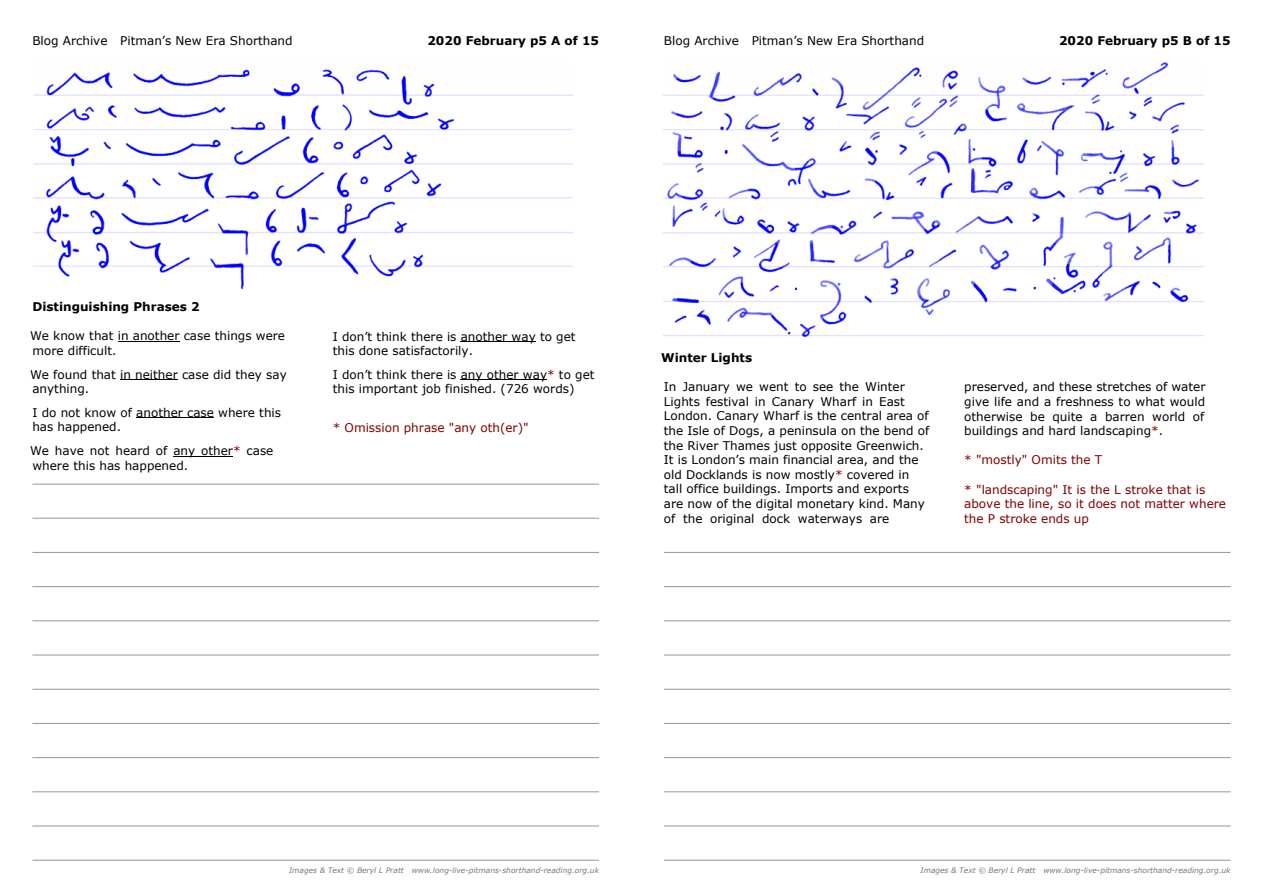
<style>
.page{position:relative;width:1263px;height:893px;background:#fff}
.page>*{position:absolute;margin:0;border:0;box-sizing:border-box;transform-origin:0 0}
.t1{font:12px/14.5px "Verdana";color:#000}
.t2{font:12px/14.5px "Verdana";color:#800000}
.t3{font:700 12px "Verdana";color:#000}
.t4{font:italic 7.5px "Verdana";color:#777}
.s1{color:#800000}
</style>
<div class="page">
<hr style="left:32px;top:484px;width:567px;height:1px;background:#979797">
<hr style="left:32px;top:518px;width:567px;height:1px;background:#979797">
<hr style="left:32px;top:552px;width:567px;height:1px;background:#979797">
<hr style="left:32px;top:586px;width:567px;height:1px;background:#979797">
<hr style="left:32px;top:620px;width:567px;height:1px;background:#979797">
<hr style="left:32px;top:655px;width:567px;height:1px;background:#979797">
<hr style="left:32px;top:689px;width:567px;height:1px;background:#979797">
<hr style="left:32px;top:723px;width:567px;height:1px;background:#979797">
<hr style="left:32px;top:757px;width:567px;height:1px;background:#979797">
<hr style="left:32px;top:791px;width:567px;height:1px;background:#979797">
<hr style="left:32px;top:826px;width:567px;height:1px;background:#979797">
<hr style="left:32px;top:860px;width:567px;height:1px;background:#979797">
<hr style="left:664px;top:552px;width:566px;height:1px;background:#979797">
<hr style="left:664px;top:586px;width:566px;height:1px;background:#979797">
<hr style="left:664px;top:620px;width:566px;height:1px;background:#979797">
<hr style="left:664px;top:655px;width:566px;height:1px;background:#979797">
<hr style="left:664px;top:689px;width:566px;height:1px;background:#979797">
<hr style="left:664px;top:723px;width:566px;height:1px;background:#979797">
<hr style="left:664px;top:757px;width:566px;height:1px;background:#979797">
<hr style="left:664px;top:791px;width:566px;height:1px;background:#979797">
<hr style="left:664px;top:826px;width:566px;height:1px;background:#979797">
<hr style="left:664px;top:860px;width:566px;height:1px;background:#979797">
<hr style="left:118px;top:341px;width:61px;height:1px;background:#000">
<hr style="left:120px;top:379px;width:58px;height:1px;background:#000">
<hr style="left:136px;top:417px;width:78px;height:1px;background:#000">
<hr style="left:173px;top:456px;width:60px;height:1px;background:#000">
<hr style="left:461px;top:341px;width:75px;height:1px;background:#000">
<hr style="left:461px;top:379px;width:86px;height:1px;background:#000">
<img style="left:33px;top:69px;width:539px;height:221px">
<img style="left:664px;top:62px;width:540px;height:276px">
<p class="t1" style="left:32px;top:34px;width:262px">Blog Archive Pitman’s New Era Shorthand</p>
<p class="t3" style="left:427px;top:36px;width:173px">2020 February p5 A of 15</p>
<p class="t1" style="left:664px;top:34px;width:262px">Blog Archive Pitman’s New Era Shorthand</p>
<p class="t3" style="left:1059px;top:36px;width:173px">2020 February p5 B of 15</p>
<p class="t3" style="left:32px;top:302px;width:169px">Distinguishing Phrases 2</p>
<p class="t1" style="left:30px;top:330px;width:257px">We know that in another case things were more difficult.</p>
<p class="t1" style="left:30px;top:368px;width:258px">We found that in neither case did they say anything.</p>
<p class="t1" style="left:32px;top:406px;width:250px">I do not know of another case where this has happened.</p>
<p class="t1" style="left:30px;top:444px;width:245px">We have not heard of any other<span class="s1">*</span> case where this has happened.</p>
<p class="t1" style="left:333px;top:330px;width:244px">I don’t think there is another way to get this done satisfactorily.</p>
<p class="t1" style="left:333px;top:368px;width:263px">I don’t think there is any other way<span class="s1">*</span> to get this important job finished. (726 words)</p>
<p class="t2" style="left:333px;top:421px;width:197px">* Omission phrase "any oth(er)"</p>
<p class="t3" style="left:661px;top:353px;width:92px">Winter Lights</p>
<p class="t1" style="left:664px;top:381px;width:267px">In January we went to see the Winter Lights festival in Canary Wharf in East London. Canary Wharf is the central area of the Isle of Dogs, a peninsula on the bend of the River Thames just opposite Greenwich.<br>It is London’s main financial area, and the old Docklands is now mostly<span class="s1">*</span> covered in tall office buildings. Imports and exports are now of the digital monetary kind. Many of the original dock waterways are</p>
<p class="t1" style="left:964px;top:381px;width:243px;text-align:justify">preserved, and these stretches of water give life and a freshness to what would otherwise be quite a barren world of buildings and hard landscaping<span class="s1">*</span>.</p>
<p class="t2" style="left:964px;top:454px;width:140px">* "mostly" Omits the T</p>
<p class="t2" style="left:964px;top:483px;width:263px">* "landscaping" It is the L stroke that is above the line, so it does not matter where the P stroke ends up</p>
<p class="t4" style="left:289px;top:868px;width:311px">Images &amp; Text © Beryl L Pratt www.long-live-pitmans-shorthand-reading.org.uk</p>
<p class="t4" style="left:920px;top:868px;width:311px">Images &amp; Text © Beryl L Pratt www.long-live-pitmans-shorthand-reading.org.uk</p>
</div>
